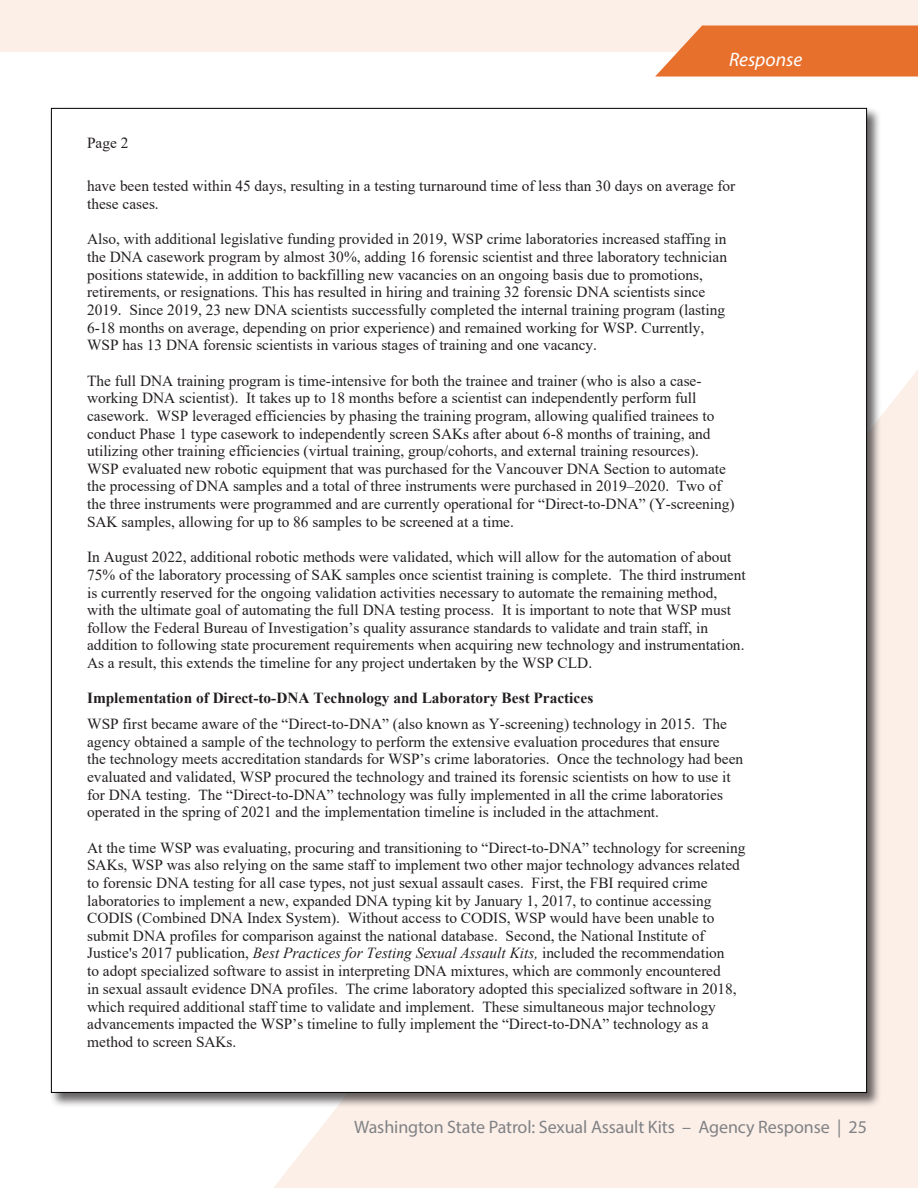
<style>
.page{position:relative;width:918px;height:1188px;background:#fff}
.page>*{position:absolute;margin:0;border:0;box-sizing:border-box;transform-origin:0 0}
.t1{font:italic 19.5px "Myriad Pro";color:#fff}
.t2{font:18px "Myriad Pro";letter-spacing:-.005em;color:#808285}
.t3{font:15.45px/17.7px "Times New Roman";color:#231f20}
.s1{font-weight:700}
.s2{font-style:italic}
</style>
<div class="page">
<div style="left:274px;top:370px;width:644px;height:818px;background:#fcefe8"></div>
<div style="left:49px;top:107px;width:833px;height:1001px;background:#231f20;opacity:.7"></div>
<div style="left:51px;top:108px;width:816px;height:985px;background:#fff;border:1px solid #000"></div>
<div style="left:0;top:0;width:918px;height:51px;background:#fcefe8"></div>
<svg style="left:655px;top:26px;width:263px;height:51px;background:#ea7c3f"></svg>
<p class="t1" style="left:729px;top:47px;width:75px">Response</p>
<p class="t3" style="left:87px;top:134px;width:43px">Page 2</p>
<p class="t3" style="left:87px;top:177px;width:650px">have been tested within 45 days, resulting in a testing turnaround time of less than 30 days on average for these cases.</p>
<p class="t3" style="left:87px;top:230px;width:642px">Also, with additional legislative funding provided in 2019, WSP crime laboratories increased staffing in the DNA casework program by almost 30%, adding 16 forensic scientist and three laboratory technician positions statewide, in addition to backfilling new vacancies on an ongoing basis due to promotions, retirements, or resignations. This has resulted in hiring and training 32 forensic DNA scientists since 2019. Since 2019, 23 new DNA scientists successfully completed the internal training program (lasting 6-18 months on average, depending on prior experience) and remained working for WSP. Currently, WSP has 13 DNA forensic scientists in various stages of training and one vacancy.</p>
<p class="t3" style="left:87px;top:371px;width:649px">The full DNA training program is time-intensive for both the trainee and trainer (who is also a case&shy;working DNA scientist). It takes up to 18 months before a scientist can independently perform full casework. WSP leveraged efficiencies by phasing the training program, allowing qualified trainees to conduct Phase 1 type casework to independently screen SAKs after about 6-8 months of training, and utilizing other training efficiencies (virtual training, group/cohorts, and external training resources).<br>WSP evaluated new robotic equipment that was purchased for the Vancouver DNA Section to automate the processing of DNA samples and a total of three instruments were purchased in 2019–2020. Two of the three instruments were programmed and are currently operational for “Direct-to-DNA” (Y-screening)<br>SAK samples, allowing for up to 86 samples to be screened at a time.</p>
<p class="t3" style="left:87px;top:548px;width:660px">In August 2022, additional robotic methods were validated, which will allow for the automation of about 75% of the laboratory processing of SAK samples once scientist training is complete. The third instrument is currently reserved for the ongoing validation activities necessary to automate the remaining method, with the ultimate goal of automating the full DNA testing process. It is important to note that WSP must follow the Federal Bureau of Investigation’s quality assurance standards to validate and train staff, in addition to following state procurement requirements when acquiring new technology and instrumentation.<br>As a result, this extends the timeline for any project undertaken by the WSP CLD.</p>
<p class="t3" style="left:87px;top:685px;width:641px;line-height:25.7px"><span class="s1">Implementation of Direct-to-DNA Technology and Laboratory Best Practices<br></span>WSP first became aware of the “Direct-to-DNA” (also known as Y-screening) technology in 2015. The</p>
<p class="t3" style="left:87px;top:732px;width:658px">agency obtained a sample of the technology to perform the extensive evaluation procedures that ensure<br>the technology meets accreditation standards for WSP’s crime laboratories. Once the technology had been evaluated and validated, WSP procured the technology and trained its forensic scientists on how to use it for DNA testing. The “Direct-to-DNA” technology was fully implemented in all the crime laboratories operated in the spring of 2021 and the implementation timeline is included in the attachment.</p>
<p class="t3" style="left:87px;top:838px;width:660px">At the time WSP was evaluating, procuring and transitioning to “Direct-to-DNA” technology for screening SAKs, WSP was also relying on the same staff to implement two other major technology advances related to forensic DNA testing for all case types, not just sexual assault cases. First, the FBI required crime laboratories to implement a new, expanded DNA typing kit by January 1, 2017, to continue accessing CODIS (Combined DNA Index System). Without access to CODIS, WSP would have been unable to submit DNA profiles for comparison against the national database. Second, the National Institute of Justice's 2017 publication, <span class="s2">Best Practices for Testing Sexual Assault Kits,</span> included the recommendation<br>to adopt specialized software to assist in interpreting DNA mixtures, which are commonly encountered<br>in sexual assault evidence DNA profiles. The crime laboratory adopted this specialized software in 2018, which required additional staff time to validate and implement. These simultaneous major technology advancements impacted the WSP’s timeline to fully implement the “Direct-to-DNA” technology as a method to screen SAKs.</p>
<p class="t2" style="left:354px;top:1116px;width:514px">Washington State Patrol: Sexual Assault Kits – Agency Response | 25</p>
</div>
